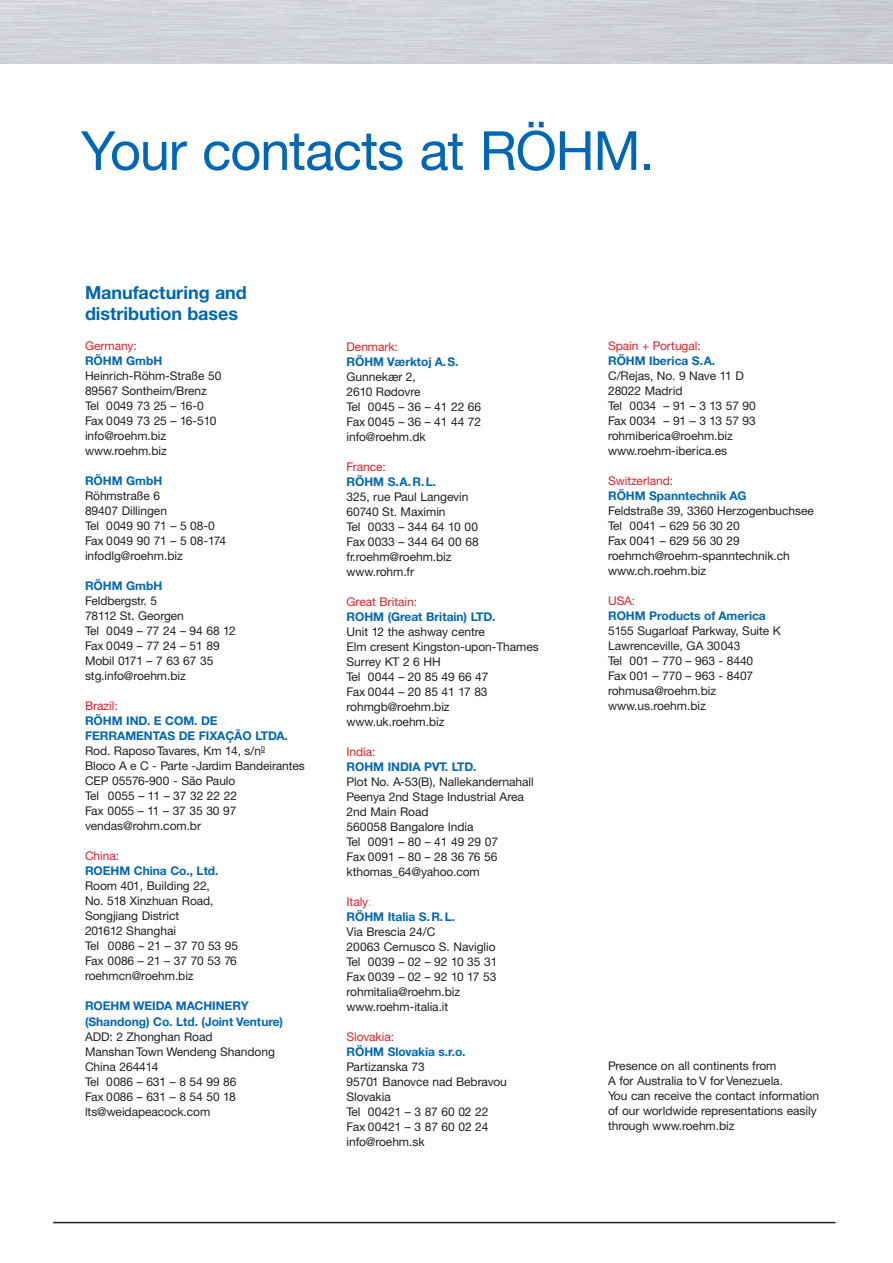
<style>
.page{position:relative;width:893px;height:1263px;background:#fff}
.page>*{position:absolute;margin:0;border:0;box-sizing:border-box;transform-origin:0 0}
.t1{font:54px "Helvetica Neue CE";letter-spacing:-.02em;color:#0166b3}
.t2{font:700 18px/21.6px "Helvetica Neue CE";letter-spacing:-.005em;color:#0166b3}
.t3{font:12px/15px "Helvetica Neue CE";letter-spacing:-.005em;color:#231f20}
.t4{font:700 12px/15px "Helvetica Neue CE";letter-spacing:-.005em;color:#0166b3}
.t5{font:12px "Helvetica Neue CE";letter-spacing:-.005em;color:#da2128}
.s1{font-weight:700;color:#0166b3}
.s2{font-weight:400;color:#da2128}
.s3{font-weight:100;color:#da2128}
</style>
<div class="page">
<hr style="left:53px;top:1222px;width:783px;height:1px;background:#231f20">
<h1 class="t1" style="left:81px;top:118px;width:575px">Your contacts at RÖHM.</h1>
<h2 class="t2" style="left:85px;top:282px;width:163px">Manufacturing and distribution bases</h2>
<p class="t5" style="left:85px;top:339px;width:53px">Germany:</p>
<p class="t4" style="left:85px;top:354px;width:79px">RÖHM GmbH</p>
<p class="t3" style="left:85px;top:369px;width:138px">Heinrich-Röhm-Straße 50<br>89567 Sontheim/Brenz<br>Tel 0049 73 25 – 16-0<br>Fax 0049 73 25 – 16-510 info@roehm.biz www.roehm.biz</p>
<p class="t4" style="left:85px;top:474px;width:79px">RÖHM GmbH</p>
<p class="t3" style="left:85px;top:489px;width:143px">Röhmstraße 6<br>89407 Dillingen<br>Tel 0049 90 71 – 5 08-0<br>Fax 0049 90 71 – 5 08-174 infodlg@roehm.biz</p>
<p class="t4" style="left:85px;top:579px;width:79px">RÖHM GmbH</p>
<p class="t3" style="left:85px;top:594px;width:152px">Feldbergstr. 5<br>78112 St. Georgen<br>Tel 0049 – 77 24 – 94 68 12<br>Fax 0049 – 77 24 – 51 89<br>Mobil 0171 – 7 63 67 35 stg.info@roehm.biz</p>
<p class="t5" style="left:85px;top:699px;width:34px">Brazil:</p>
<p class="t3" style="left:85px;top:714px;width:221px"><span class="s1">RÖHM IND. E COM. DE<br>FERRAMENTAS DE FIXAÇÃO LTDA.<br></span>Rod. Raposo Tavares, Km 14, s/n<sup>0<br></sup>Bloco A e C - Parte -Jardim Bandeirantes<br>CEP 05576-900 - São Paulo<br>Tel 0055 – 11 – 37 32 22 22<br>Fax 0055 – 11 – 37 35 30 97 vendas@rohm.com.br</p>
<p class="t5" style="left:85px;top:849px;width:36px">China:</p>
<p class="t4" style="left:85px;top:864px;width:135px">ROEHM China Co., Ltd.</p>
<p class="t3" style="left:85px;top:879px;width:155px">Room 401, Building 22,<br>No. 518 Xinzhuan Road,<br>Songjiang District<br>201612 Shanghai<br>Tel 0086 – 21 – 37 70 53 95<br>Fax 0086 – 21 – 37 70 53 76 roehmcn@roehm.biz</p>
<p class="t4" style="left:85px;top:999px;width:200px">ROEHM WEIDA MACHINERY (Shandong) Co. Ltd. (Joint Venture)</p>
<p class="t3" style="left:85px;top:1029px;width:191px">ADD: 2 Zhonghan Road<br>Manshan Town Wendeng Shandong<br>China 264414<br>Tel 0086 – 631 – 8 54 99 86<br>Fax 0086 – 631 – 8 54 50 18 lts@weidapeacock.com</p>
<p class="t5" style="left:347px;top:339px;width:53px">Denmark:</p>
<p class="t4" style="left:347px;top:354px;width:114px">RÖHM Værktoj A.S.</p>
<p class="t3" style="left:347px;top:369px;width:136px">Gunnekær 2,<br>2610 Rødovre<br>Tel 0045 – 36 – 41 22 66<br>Fax 0045 – 36 – 41 44 72 info@roehm.dk</p>
<p class="t5" style="left:347px;top:459px;width:41px">France:</p>
<p class="t4" style="left:347px;top:474px;width:91px">RÖHM S.A.R.L.</p>
<p class="t3" style="left:347px;top:489px;width:134px">325, rue Paul Langevin<br>60740 St. Maximin<br>Tel 0033 – 344 64 10 00<br>Fax 0033 – 344 64 00 68 fr.roehm@roehm.biz www.rohm.fr</p>
<p class="t5" style="left:347px;top:594px;width:72px">Great Britain:</p>
<p class="t4" style="left:347px;top:609px;width:150px">ROHM (Great Britain) LTD.</p>
<p class="t3" style="left:347px;top:624px;width:194px">Unit 12 the ashway centre<br>Elm cresent Kingston-upon-Thames<br>Surrey KT 2 6 HH<br>Tel 0044 – 20 85 49 66 47<br>Fax 0044 – 20 85 41 17 83 rohmgb@roehm.biz www.uk.roehm.biz</p>
<p class="t5" style="left:347px;top:744px;width:31px">India:</p>
<p class="t4" style="left:347px;top:759px;width:131px">ROHM INDIA PVT. LTD.</p>
<p class="t3" style="left:347px;top:774px;width:189px">Plot No. A-53(B), Nallekandernahall<br>Peenya 2nd Stage Industrial Area<br>2nd Main Road<br>560058 Bangalore India<br>Tel 0091 – 80 – 41 49 29 07<br>Fax 0091 – 80 – 28 36 76 56 kthomas_64@yahoo.com</p>
<p class="t4" style="left:347px;top:894px;width:110px"><span class="s2">Italy</span><span class="s3">:<br></span>RÖHM Italia S.R.L.</p>
<p class="t3" style="left:347px;top:924px;width:152px">Via Brescia 24/C<br>20063 Cernusco S. Naviglio<br>Tel 0039 – 02 – 92 10 35 31<br>Fax 0039 – 02 – 92 10 17 53 rohmitalia@roehm.biz www.roehm-italia.it</p>
<p class="t5" style="left:347px;top:1029px;width:49px">Slovakia:</p>
<p class="t4" style="left:347px;top:1044px;width:121px">RÖHM Slovakia s.r.o.</p>
<p class="t3" style="left:347px;top:1059px;width:162px">Partizanska 73<br>95701 Banovce nad Bebravou<br>Slovakia<br>Tel 00421 – 3 87 60 02 22<br>Fax 00421 – 3 87 60 02 24 info@roehm.sk</p>
<p class="t5" style="left:608px;top:338px;width:94px">Spain + Portugal:</p>
<p class="t4" style="left:608px;top:353px;width:109px">RÖHM Iberica S.A.</p>
<p class="t3" style="left:608px;top:368px;width:149px">C/Rejas, No. 9 Nave 11 D<br>28022 Madrid<br>Tel 0034 – 91 – 3 13 57 90<br>Fax 0034 – 91 – 3 13 57 93 rohmiberica@roehm.biz www.roehm-iberica.es</p>
<p class="t5" style="left:608px;top:473px;width:67px">Switzerland:</p>
<p class="t4" style="left:608px;top:488px;width:140px">RÖHM Spanntechnik AG</p>
<p class="t3" style="left:608px;top:503px;width:207px">Feldstraße 39, 3360 Herzogenbuchsee<br>Tel 0041 – 629 56 30 20<br>Fax 0041 – 629 56 30 29 roehmch@roehm-spanntechnik.ch www.ch.roehm.biz</p>
<p class="t5" style="left:608px;top:593px;width:29px">USA:</p>
<p class="t4" style="left:608px;top:608px;width:159px">ROHM Products of America</p>
<p class="t3" style="left:608px;top:623px;width:174px">5155 Sugarloaf Parkway, Suite K<br>Lawrenceville, GA 30043<br>Tel 001 – 770 – 963 - 8440<br>Fax 001 – 770 – 963 - 8407 rohmusa@roehm.biz www.us.roehm.biz</p>
<p class="t3" style="left:608px;top:1058px;width:212px">Presence on all continents from<br>A for Australia to V for Venezuela.<br>You can receive the contact information of our worldwide representations easily through www.roehm.biz</p>
</div>
